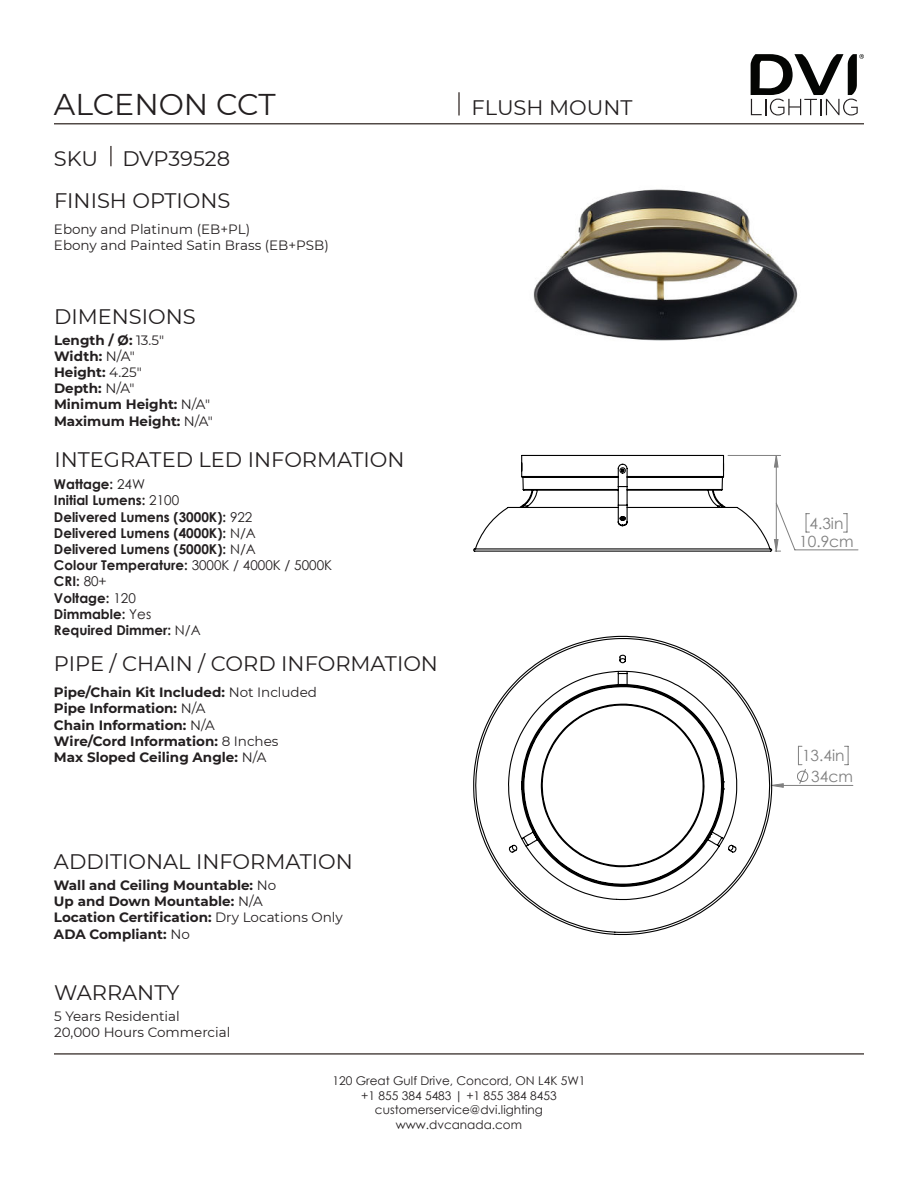
<style>
.page{position:relative;width:918px;height:1188px;background:#fff}
.page>*{position:absolute;margin:0;border:0;box-sizing:border-box;transform-origin:0 0}
.t1{font:30px "Montserrat";color:#231f20}
.t2{font:21px "Montserrat";color:#231f20}
.t3{font:15.45px/17.9px "Century Gothic";color:#808080;text-align:center}
.t4{font:700 13.5px/16.2px "Montserrat";color:#231f20}
.t5{font:700 13.5px/16.2px "Century Gothic";color:#231f20}
.t6{font:13.5px/16.2px "Montserrat";color:#231f20}
.t7{font:12px/14.4px "Century Gothic";color:#231f20;text-align:center}
.s1{font-weight:400}
</style>
<div class="page">
<svg style="left:751px;top:54px;width:113px;height:61px"></svg>
<hr style="left:54px;top:123px;width:810px;height:1px;background:#524a47">
<hr style="left:54px;top:1053px;width:810px;height:2px;background:#524a47">
<hr style="left:458px;top:92px;width:2px;height:23px;background:#524a47">
<hr style="left:110px;top:146px;width:2px;height:20px;background:#524a47">
<img style="left:533px;top:189px;width:265px;height:152px">
<svg style="left:797px;top:746px;width:12px;height:38px"></svg>
<svg style="left:845px;top:746px;width:4px;height:19px"></svg>
<hr style="left:772px;top:785px;width:81px;height:1px;background:#808080">
<svg style="left:773px;top:783px;width:11px;height:5px"></svg>
<svg style="left:473px;top:454px;width:386px;height:98px"></svg>
<svg style="left:473px;top:635px;width:300px;height:300px"></svg>
<h1 class="t1" style="left:54px;top:90px;width:223px">ALCENON CCT</h1>
<h2 class="t2" style="left:54px;top:149px;width:178px">SKU DVP39528</h2>
<h2 class="t2" style="left:54px;top:192px;width:178px">FINISH OPTIONS</h2>
<p class="t6" style="left:54px;top:221px;width:276px">Ebony and Platinum (EB+PL)<br>Ebony and Painted Satin Brass (EB+PSB)</p>
<h2 class="t2" style="left:54px;top:306px;width:143px">DIMENSIONS</h2>
<p class="t4" style="left:54px;top:332px;width:161px">Length / Ø: <span class="s1">13.5"<br></span>Width: <span class="s1">N/A"<br></span>Height: <span class="s1">4.25"<br></span>Depth: <span class="s1">N/A"<br></span>Minimum Height: <span class="s1">N/A"<br></span>Maximum Height: <span class="s1">N/A"</span></p>
<h2 class="t2" style="left:54px;top:450px;width:352px">INTEGRATED LED INFORMATION</h2>
<p class="t5" style="left:54px;top:477px;width:280px">Wattage: <span class="s1">24W<br></span>Initial Lumens: <span class="s1">2100<br></span>Delivered Lumens (3000K): <span class="s1">922<br></span>Delivered Lumens (4000K): <span class="s1">N/A<br></span>Delivered Lumens (5000K): <span class="s1">N/A<br></span>Colour Temperature: <span class="s1">3000K / 4000K / 5000K<br></span>CRI: <span class="s1">80+<br></span>Voltage: <span class="s1">120<br></span>Dimmable: <span class="s1">Yes<br></span>Required Dimmer: <span class="s1">N/A</span></p>
<h2 class="t2" style="left:54px;top:653px;width:386px">PIPE / CHAIN / CORD INFORMATION</h2>
<p class="t4" style="left:54px;top:685px;width:265px">Pipe/Chain Kit Included: <span class="s1">Not Included<br></span>Pipe Information: <span class="s1">N/A<br></span>Chain Information: <span class="s1">N/A<br></span>Wire/Cord Information: <span class="s1">8 Inches<br></span>Max Sloped Ceiling Angle: <span class="s1">N/A</span></p>
<h2 class="t2" style="left:54px;top:851px;width:300px">ADDITIONAL INFORMATION</h2>
<p class="t4" style="left:54px;top:877px;width:290px">Wall and Ceiling Mountable: <span class="s1">No<br></span>Up and Down Mountable: <span class="s1">N/A<br></span>Location Certification: <span class="s1">Dry Locations Only<br></span>ADA Compliant: <span class="s1">No</span></p>
<h2 class="t2" style="left:54px;top:985px;width:127px">WARRANTY</h2>
<p class="t6" style="left:54px;top:1009px;width:178px">5 Years Residential<br>20,000 Hours Commercial</p>
<h2 class="t2" style="left:472px;top:98px;width:162px">FLUSH MOUNT</h2>
<p class="t7" style="left:332px;top:1075px;width:255px">120 Great Gulf Drive, Concord, ON L4K 5W1 +1 855 384 5483 | +1 855 384 8453 customerservice@dvi.lighting www.dvcanada.com</p>
<p class="t3" style="left:799px;top:514px;width:56px">4.3in<br>10.9cm</p>
<p class="t3" style="left:802px;top:745px;width:52px;line-height:20.9px">13.4in<br>34cm</p>
</div>
